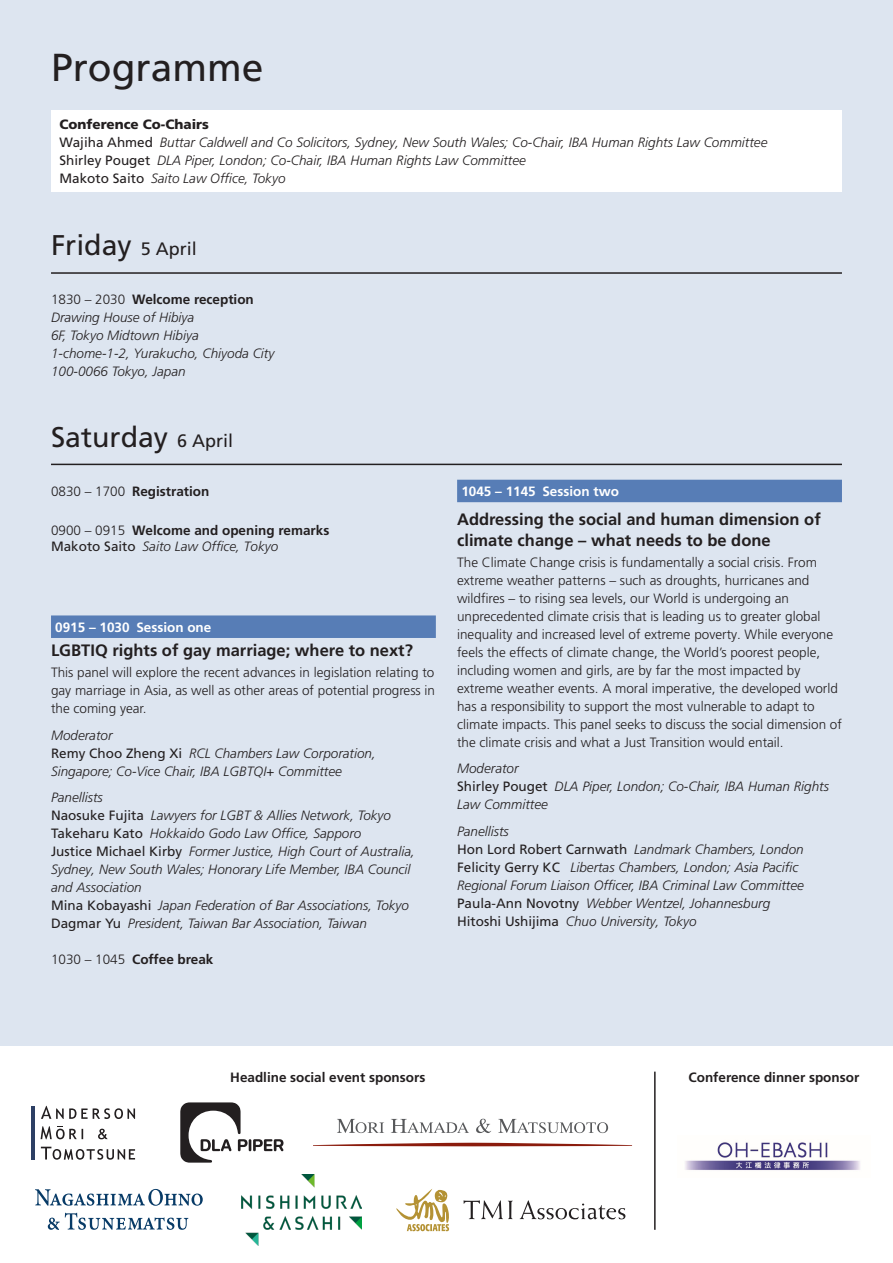
<style>
.page{position:relative;width:893px;height:1263px;background:#dde5f0}
.page>*{position:absolute;margin:0;border:0;box-sizing:border-box;transform-origin:0 0}
.Body_copy{font:39px "Frutiger LT Pro";color:#231f20}
.Body_copy-2{font:28.5px "Frutiger LT Pro";color:#231f20}
.Session_title{font:700 16.5px/20.7px "Frutiger LT Pro";color:#231f20}
.Body_name_title{font:italic 300 13.5px/18px "Frutiger LT Pro";color:#231f20}
.Body_copy-3{font:300 13.5px/18px "Frutiger LT Pro";color:#231f20;text-align:justify}
.Body_copy-4{font:italic 300 13.5px "Frutiger LT Pro";color:#231f20}
.Body_name_title-2{font:700 13.5px/16.2px "Frutiger LT Pro";color:#231f20}
.Session_title-2{font:700 13.5px "Frutiger LT Pro";color:#231f20}
.Body_copy-5{font:700 13.5px "Frutiger LT Pro";color:#231f20}
.Body_copy_highlighted{font:700 13.5px "Frutiger LT Pro";color:#fff}
.Speakers_Moderators{font:italic 300 13.5px "Frutiger LT Pro";color:#231f20}
.Body_name_title-3{font:900 13.5px "Frutiger LT Pro";color:#231f20}
.s1{font-weight:400;font-style:normal}
.s2{font-size:18px}
.s3{font-weight:300}
.s4{font-weight:400}
.s5{font-weight:300;font-style:italic}
</style>
<div class="page">
<div style="left:0;top:1046px;width:893px;height:217px;background:#fff"></div>
<div style="left:51px;top:111px;width:791px;height:81px;background:#fff"></div>
<div style="left:51px;top:615px;width:385px;height:23px;background:#577db6"></div>
<hr style="left:51px;top:464px;width:791px;height:1px;background:#231f20">
<div style="left:457px;top:480px;width:385px;height:22px;background:#577db6"></div>
<hr style="left:51px;top:272px;width:791px;height:2px;background:#231f20">
<hr style="left:654px;top:1071px;width:2px;height:159px;background:#231f20">
<svg style="left:41px;top:1126px;width:42px;height:13px"></svg>
<svg style="left:41px;top:1106px;width:94px;height:13px"></svg>
<svg style="left:98px;top:1129px;width:10px;height:10px"></svg>
<svg style="left:41px;top:1147px;width:94px;height:13px"></svg>
<hr style="left:31px;top:1106px;width:4px;height:54px;background:#2d3f64">
<svg style="left:180px;top:1102px;width:103px;height:60px"></svg>
<svg style="left:313px;top:1143px;width:319px;height:3px"></svg>
<svg style="left:337px;top:1119px;width:47px;height:14px"></svg>
<svg style="left:391px;top:1119px;width:78px;height:14px"></svg>
<svg style="left:476px;top:1119px;width:15px;height:14px"></svg>
<svg style="left:498px;top:1119px;width:110px;height:14px"></svg>
<img style="left:685px;top:1142px;width:175px;height:29px">
<svg style="left:35px;top:1189px;width:168px;height:17px"></svg>
<svg style="left:48px;top:1213px;width:140px;height:17px"></svg>
<svg style="left:396px;top:1189px;width:53px;height:42px"></svg>
<svg style="left:464px;top:1200px;width:49px;height:19px"></svg>
<svg style="left:520px;top:1200px;width:105px;height:19px"></svg>
<img style="left:241px;top:1175px;width:120px;height:70px">
<p class="Body_copy" style="left:51px;top:44px;width:214px">Programme</p>
<p class="Body_name_title-3" style="left:60px;top:116px;width:151px">Conference Co-Chairs</p>
<p class="Body_name_title" style="left:60px;top:134px;width:709px"><span class="s1">Wajiha Ahmed</span> Buttar Caldwell and Co Solicitors, Sydney, New South Wales; Co-Chair, IBA Human Rights Law Committee</p>
<p class="Body_name_title" style="left:60px;top:152px;width:468px"><span class="s1">Shirley Pouget</span> DLA Piper, London; Co-Chair, IBA Human Rights Law Committee</p>
<p class="Body_name_title" style="left:60px;top:170px;width:228px"><span class="s1">Makoto Saito</span> Saito Law Office, Tokyo</p>
<p class="Body_copy-2" style="left:51px;top:229px;width:147px">Friday <span class="s2">5 April</span></p>
<p class="Body_copy-5" style="left:51px;top:292px;width:204px"><span class="s3">1830 – 2030</span> Welcome reception</p>
<p class="Body_copy-4" style="left:51px;top:310px;width:145px">Drawing House of Hibiya</p>
<p class="Body_copy-4" style="left:51px;top:328px;width:149px">6F, Tokyo Midtown Hibiya</p>
<p class="Body_copy-4" style="left:51px;top:346px;width:225px">1-chome-1-2, Yurakucho, Chiyoda City</p>
<p class="Body_copy-4" style="left:51px;top:364px;width:136px">100-0066 Tokyo, Japan</p>
<p class="Body_copy-2" style="left:51px;top:420px;width:184px">Saturday <span class="s2">6 April</span></p>
<p class="Body_name_title-2" style="left:51px;top:483px;width:160px"><span class="s3">0830 – 1700</span> Registration</p>
<p class="Body_name_title-2" style="left:51px;top:522px;width:280px"><span class="s3">0900 – 0915</span> Welcome and opening remarks<br><span class="s4">Makoto Saito</span> <span class="s5">Saito Law Office, Tokyo</span></p>
<p class="Body_copy_highlighted" style="left:55px;top:619px;width:158px">0915 – 1030 Session one</p>
<p class="Session_title" style="left:51px;top:640px;width:363px">LGBTIQ rights of gay marriage; where to next?</p>
<p class="Body_copy-3" style="left:51px;top:664px;width:386px">This panel will explore the recent advances in legislation relating to gay marriage in Asia, as well as other areas of potential progress in the coming year.</p>
<p class="Speakers_Moderators" style="left:51px;top:727px;width:63px">Moderator</p>
<p class="Body_name_title" style="left:51px;top:744px;width:326px"><span class="s1">Remy Choo Zheng Xi</span> RCL Chambers Law Corporation,<br>Singapore; Co-Vice Chair, IBA LGBTQI+ Committee</p>
<p class="Speakers_Moderators" style="left:51px;top:790px;width:53px">Panellists</p>
<p class="Body_name_title" style="left:51px;top:807px;width:342px"><span class="s1">Naosuke Fujita</span> Lawyers for LGBT &amp; Allies Network, Tokyo</p>
<p class="Body_name_title" style="left:51px;top:825px;width:312px"><span class="s1">Takeharu Kato</span> Hokkaido Godo Law Office, Sapporo</p>
<p class="Body_name_title" style="left:51px;top:843px;width:365px"><span class="s1">Justice Michael Kirby</span> Former Justice, High Court of Australia,<br>Sydney, New South Wales; Honorary Life Member, IBA Council and Association</p>
<p class="Body_name_title" style="left:51px;top:897px;width:360px"><span class="s1">Mina Kobayashi</span> Japan Federation of Bar Associations, Tokyo</p>
<p class="Body_name_title" style="left:51px;top:915px;width:318px"><span class="s1">Dagmar Yu</span> President, Taiwan Bar Association, Taiwan</p>
<p class="Body_copy-5" style="left:51px;top:951px;width:164px"><span class="s3">1030 – 1045</span> Coffee break</p>
<p class="Body_copy_highlighted" style="left:461px;top:483px;width:159px">1045 – 1145 Session two</p>
<p class="Session_title" style="left:457px;top:509px;width:365px">Addressing the social and human dimension of climate change – what needs to be done</p>
<p class="Body_copy-3" style="left:457px;top:553px;width:386px;text-align:left">The Climate Change crisis is fundamentally a social crisis. From extreme weather patterns – such as droughts, hurricanes and wildfires – to rising sea levels, our World is undergoing an unprecedented climate crisis that is leading us to greater global inequality and increased level of extreme poverty. While everyone feels the effects of climate change, the World’s poorest people, including women and girls, are by far the most impacted by extreme weather events. A moral imperative, the developed world has a responsibility to support the most vulnerable to adapt to climate impacts. This panel seeks to discuss the social dimension of the climate crisis and what a Just Transition would entail.</p>
<p class="Speakers_Moderators" style="left:457px;top:761px;width:63px">Moderator</p>
<p class="Body_name_title" style="left:457px;top:778px;width:373px"><span class="s1">Shirley Pouget</span> DLA Piper, London; Co-Chair, IBA Human Rights<br>Law Committee</p>
<p class="Speakers_Moderators" style="left:457px;top:823px;width:53px">Panellists</p>
<p class="Body_name_title" style="left:457px;top:840px;width:348px"><span class="s1">Hon Lord Robert Carnwath</span> Landmark Chambers, London</p>
<p class="Body_name_title" style="left:457px;top:858px;width:348px"><span class="s1">Felicity Gerry KC</span> Libertas Chambers, London; Asia Pacific<br>Regional Forum Liaison Officer, IBA Criminal Law Committee</p>
<p class="Body_name_title" style="left:457px;top:894px;width:315px"><span class="s1">Paula-Ann Novotny</span> Webber Wentzel, Johannesburg</p>
<p class="Body_name_title" style="left:457px;top:912px;width:241px"><span class="s1">Hitoshi Ushijima</span> Chuo University, Tokyo</p>
<p class="Session_title-2" style="left:230px;top:1069px;width:197px">Headline social event sponsors</p>
<p class="Session_title-2" style="left:688px;top:1069px;width:172px">Conference dinner sponsor</p>
</div>
